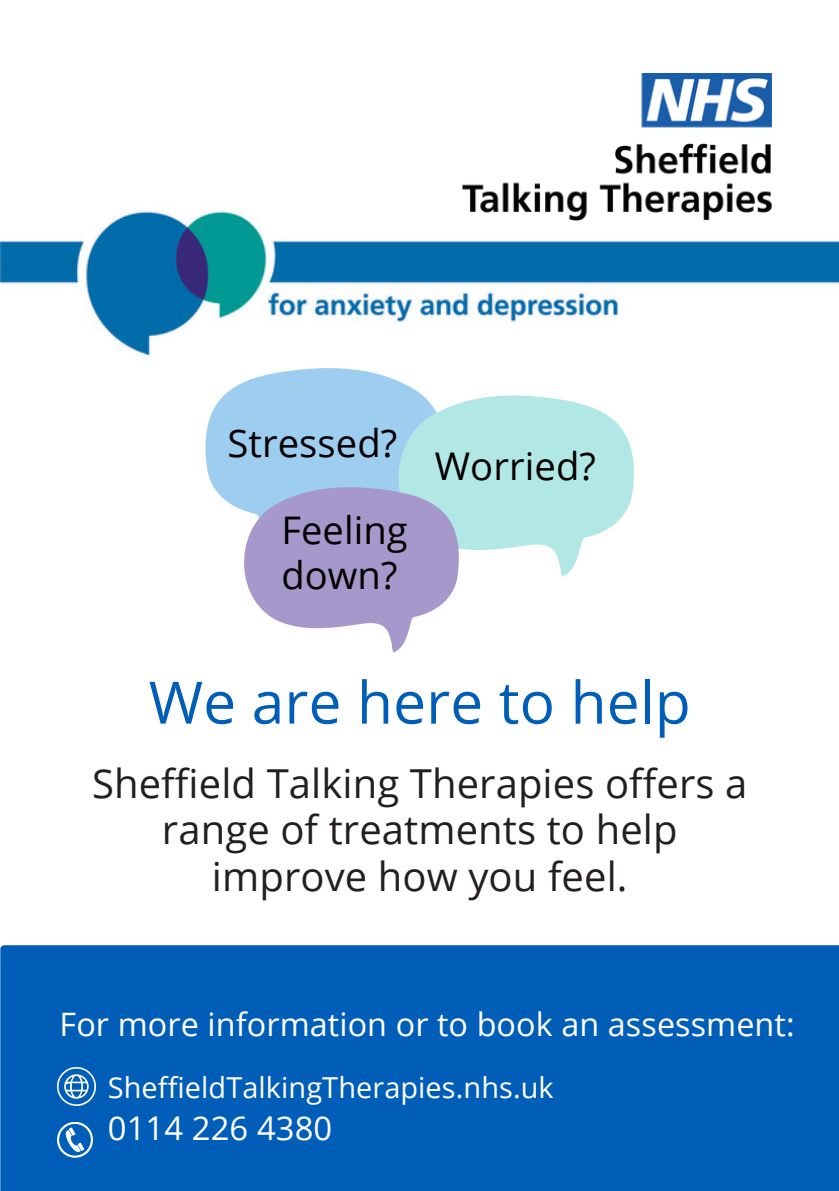
<style>
.page{position:relative;width:839px;height:1191px;background:#fff}
.page>*{position:absolute;margin:0;border:0;box-sizing:border-box;transform-origin:0 0}
.t1{font:58.6px "Open Sans";letter-spacing:.005em;color:#005eb8}
.t2{font:40px/46.4px "Open Sans";letter-spacing:.005em;color:#231f20;text-align:center}
.t3{font:38.2px "Open Sans";letter-spacing:.005em;color:#000}
.t4{font:38px/45px "Open Sans";letter-spacing:.005em;color:#000}
.t5{font:32.8px "Open Sans";letter-spacing:.005em;color:#fff}
.t6{font:32.4px "Open Sans";letter-spacing:.005em;color:#fff}
.t7{font:28.8px "Open Sans";letter-spacing:.005em;color:#fff}
</style>
<div class="page">
<img style="left:0;top:202px;width:838px;height:154px">
<img style="left:461px;top:74px;width:310px;height:147px">
<div style="left:0;top:945px;width:838px;height:246px;background:#005eb8"></div>
<svg style="left:57px;top:1122px;width:36px;height:36px"></svg>
<svg style="left:57px;top:1067px;width:39px;height:39px;background:#488bcc"></svg>
<svg style="left:205px;top:368px;width:218px;height:142px;background:#a8d2f0"></svg>
<svg style="left:397px;top:396px;width:237px;height:181px;fill:#b1e8e6"></svg>
<svg style="left:243px;top:487px;width:216px;height:165px"></svg>
<h2 class="t3" style="left:227px;top:416px;width:171px">Stressed?</h2>
<h2 class="t4" style="left:281px;top:507px;width:128px">Feeling down?</h2>
<h2 class="t3" style="left:434px;top:439px;width:163px">Worried?</h2>
<h2 class="t1" style="left:149px;top:661px;width:543px">We are here to help</h2>
<h1 class="t2" style="left:92px;top:759px;width:656px">Sheffield Talking Therapies offers a range of treatments to help improve how you feel.</h1>
<p class="t6" style="left:60px;top:1002px;width:736px">For more information or to book an assessment:</p>
<p class="t7" style="left:108px;top:1067px;width:447px">SheffieldTalkingTherapies.nhs.uk</p>
<h3 class="t5" style="left:108px;top:1105px;width:226px">0114 226 4380</h3>
</div>
